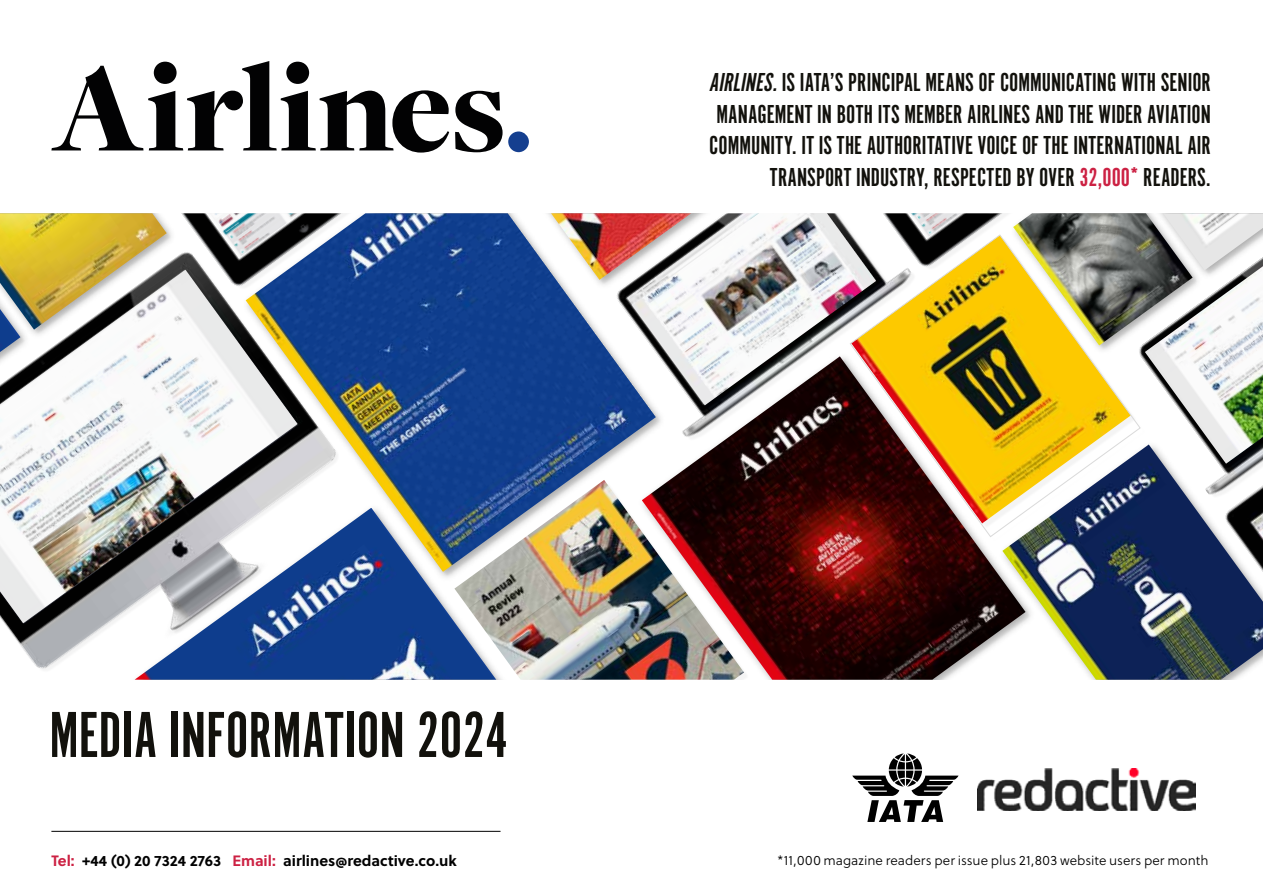
<style>
.page{position:relative;width:1263px;height:893px;background:#fff}
.page>*{position:absolute;margin:0;border:0;box-sizing:border-box;transform-origin:0 0}
.t1{font:67.5px "Alternate Got No 1 D";color:#12110c}
.t2{font:27px/31.5px "Alternate Got No 1 D";color:#12110c;text-align:right}
.t3{font:700 15px "Soleil";color:#000}
.t4{font:13.5px "Soleil Lt";letter-spacing:.005em;color:#000}
.s1{font-style:italic}
.s2{color:#cc2143}
</style>
<div class="page">
<hr style="left:51px;top:831px;width:449px;height:1px;background:#000">
<img style="left:978px;top:768px;width:217px;height:42px">
<div style="left:508px;top:131px;width:21px;height:21px;background:#153f8f;border-radius:50%"></div>
<svg style="left:51px;top:61px;width:452px;height:92px"></svg>
<svg style="left:852px;top:753px;width:106px;height:69px"></svg>
<img style="left:4px;top:623px;width:109px;height:47px">
<img style="left:297px;top:213px;width:292px;height:291px">
<img style="left:135px;top:508px;width:319px;height:172px">
<img style="left:1035px;top:534px;width:228px;height:146px">
<img style="left:0;top:213px;width:163px;height:57px">
<img style="left:454px;top:480px;width:183px;height:200px">
<img style="left:947px;top:213px;width:28px;height:22px">
<img style="left:1199px;top:534px;width:64px;height:64px">
<img style="left:163px;top:213px;width:223px;height:106px">
<img style="left:642px;top:476px;width:383px;height:204px">
<div style="left:975px;top:213px;width:288px;height:67px;background:#000;opacity:.3"></div>
<img style="left:1163px;top:213px;width:100px;height:11px">
<div style="left:0;top:224px;width:31px;height:218px;background:#000;opacity:.3"></div>
<img style="left:850px;top:235px;width:290px;height:302px">
<img style="left:565px;top:213px;width:382px;height:263px">
<img style="left:1086px;top:224px;width:177px;height:310px">
<img style="left:632px;top:213px;width:244px;height:192px">
<img style="left:0;top:270px;width:297px;height:353px">
<img style="left:1145px;top:266px;width:118px;height:198px">
<p class="t2" style="left:709px;top:67px;width:503px"><span class="s1">AIRLINES.</span>IS IATA’S PRINCIPAL MEANS OF COMMUNICATING WITH SENIOR MANAGEMENT IN BOTH ITS MEMBER AIRLINES AND THE WIDER AVIATION COMMUNITY. IT IS THE AUTHORITATIVE VOICE OF THE INTERNATIONAL AIR TRANSPORT INDUSTRY, RESPECTED BY OVER <span class="s2">32,000*</span> READERS.</p>
<h1 class="t1" style="left:49px;top:699px;width:460px">MEDIA INFORMATION 2024</h1>
<p class="t3" style="left:51px;top:849px;width:407px"><span class="s2">Tel:</span> +44 (0) 20 7324 2763 <span class="s2">Email:</span> airlines@redactive.co.uk</p>
<p class="t4" style="left:777px;top:850px;width:433px">*11,000 magazine readers per issue plus 21,803 website users per month</p>
</div>
